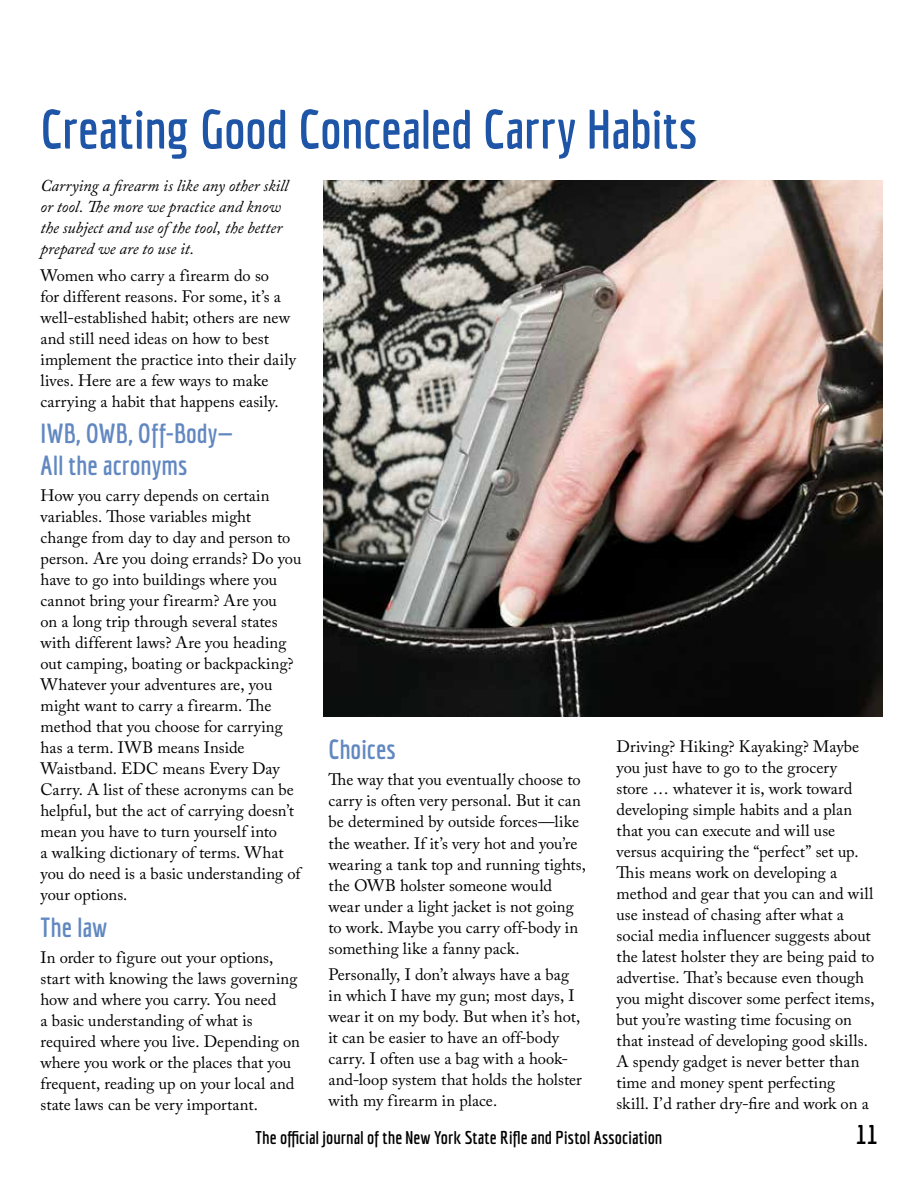
<style>
.page{position:relative;width:918px;height:1188px;background:#fff}
.page>*{position:absolute;margin:0;border:0;box-sizing:border-box;transform-origin:0 0}
.t1{font:700 54px "Economica";letter-spacing:-.005em;color:#1f55a6}
.t2{font:700 27px/31.5px "Economica";color:#6288c1}
.t3{font:700 27px "Economica";color:#000}
.t4{font:700 18px "Economica";color:#000}
.t5{font:16.5px/21px "Adobe Caslon Pro";color:#000}
.t6{font:italic 16.5px/21px "Adobe Caslon Pro";color:#000}
</style>
<div class="page">
<img style="left:324px;top:180px;width:558px;height:537px">
<h1 class="t1" style="left:40px;top:98px;width:658px">Creating Good Concealed Carry Habits</h1>
<p class="t6" style="left:40px;top:175px;width:249px">Carrying a firearm is like any other skill or tool. The more we practice and know the subject and use of the tool, the better prepared we are to use it.</p>
<p class="t5" style="left:40px;top:265px;width:257px">Women who carry a firearm do so<br>for different reasons. For some, it’s a well-established habit; others are new and still need ideas on how to best implement the practice into their daily lives. Here are a few ways to make carrying a habit that happens easily.</p>
<h2 class="t2" style="left:40px;top:418px;width:194px">IWB, OWB, Off-Body—<br>All the acronyms</h2>
<p class="t5" style="left:40px;top:485px;width:262px">How you carry depends on certain variables. Those variables might change from day to day and person to person. Are you doing errands? Do you have to go into buildings where you cannot bring your firearm? Are you<br>on a long trip through several states with different laws? Are you heading out camping, boating or backpacking?<br>Whatever your adventures are, you might want to carry a firearm. The method that you choose for carrying has a term. IWB means Inside Waistband. EDC means Every Day Carry. A list of these acronyms can be helpful, but the act of carrying doesn’t mean you have to turn yourself into<br>a walking dictionary of terms. What you do need is a basic understanding of your options.</p>
<h2 class="t2" style="left:40px;top:911px;width:68px">The law</h2>
<p class="t5" style="left:40px;top:947px;width:261px">In order to figure out your options, start with knowing the laws governing how and where you carry. You need<br>a basic understanding of what is required where you live. Depending on where you work or the places that you frequent, reading up on your local and state laws can be very important.</p>
<h2 class="t2" style="left:328px;top:733px;width:69px">Choices</h2>
<p class="t5" style="left:328px;top:769px;width:259px">The way that you eventually choose to carry is often very personal. But it can be determined by outside forces—like the weather. If it’s very hot and you’re wearing a tank top and running tights, the OWB holster someone would wear under a light jacket is not going to work. Maybe you carry off-body in something like a fanny pack.</p>
<p class="t5" style="left:328px;top:964px;width:255px">Personally, I don’t always have a bag in which I have my gun; most days, I wear it on my body. But when it’s hot, it can be easier to have an off-body carry. I often use a bag with a hook&shy;and-loop system that holds the holster with my firearm in place.</p>
<p class="t5" style="left:617px;top:735px;width:260px">Driving? Hiking? Kayaking? Maybe you just have to go to the grocery<br>store … whatever it is, work toward developing simple habits and a plan that you can execute and will use versus acquiring the “perfect” set up.<br>This means work on developing a method and gear that you can and will use instead of chasing after what a social media influencer suggests about the latest holster they are being paid to advertise. That’s because even though you might discover some perfect items, but you’re wasting time focusing on that instead of developing good skills.<br>A spendy gadget is never better than time and money spent perfecting<br>skill. I’d rather dry-fire and work on a</p>
<p class="t4" style="left:256px;top:1127px;width:408px">The official journal of the New York State Rifle and Pistol Association</p>
<h2 class="t3" style="left:855px;top:1119px;width:24px">11</h2>
</div>
